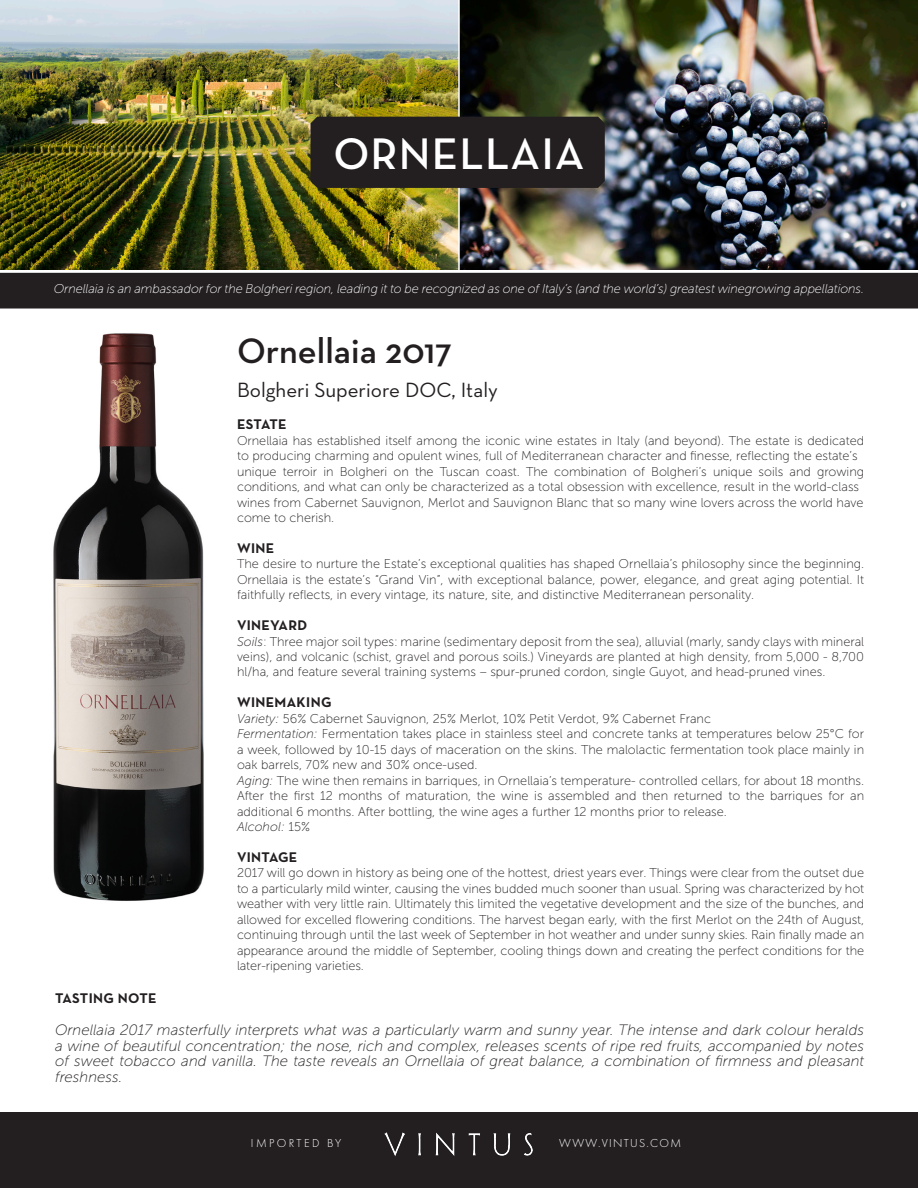
<style>
.page{position:relative;width:918px;height:1188px;background:#fff}
.page>*{position:absolute;margin:0;border:0;box-sizing:border-box;transform-origin:0 0}
.t1{font:600 45px "Neutraface Text";letter-spacing:.025em;color:#fff}
.t2{font:600 36px "Neutraface Text";color:#231f20}
.t3{font:21px "Neutraface Text";color:#231f20}
.t4{font:italic 15px/15.8px "Museo Sans 100";color:#231f20;text-align:justify}
.t5{font:700 14.25px "Neutraface Text";letter-spacing:.025em;color:#231f20}
.t6{font:12.75px/15.5px "Museo Sans 100";color:#231f20;text-align:justify}
.t7{font:italic 12.75px "Museo Sans 100";letter-spacing:-.01em;color:#fff}
.t8{font:italic 12.75px "Museo Sans 100";color:#231f20}
.t9{font:300 12px "Futura PT";letter-spacing:.11em;color:#fff}
.t10{font:300 12px "Futura PT";letter-spacing:.2em;color:#fff}
.s1{font-style:italic}
.s2{font-style:normal}
</style>
<div class="page">
<img style="left:0;top:0;width:918px;height:270px">
<div style="left:1px;top:274px;width:916px;height:34px;background:#231f20"></div>
<div style="left:0;top:273px;width:918px;height:36px;border:2px solid #231f20"></div>
<hr style="left:458px;top:0;width:2px;height:270px;background:#fff">
<div style="left:310px;top:117px;width:295px;height:71px;background:#231f20"></div>
<div style="left:0;top:1112px;width:918px;height:76px;background:#231f20"></div>
<img style="left:384px;top:1133px;width:148px;height:24px">
<img style="left:53px;top:333px;width:151px;height:568px">
<p class="t1" style="left:333px;top:126px;width:253px">ORNELLAIA</p>
<p class="t7" style="left:54px;top:282px;width:812px">Ornellaia is an ambassador for the Bolgheri region, leading it to be recognized as one of Italy’s (and the world’s) greatest winegrowing appellations.</p>
<p class="t2" style="left:237px;top:328px;width:217px">Ornellaia 2017</p>
<p class="t3" style="left:237px;top:376px;width:262px">Bolgheri Superiore DOC, Italy</p>
<p class="t5" style="left:237px;top:415px;width:51px">ESTATE</p>
<p class="t6" style="left:237px;top:433px;width:629px">Ornellaia has established itself among the iconic wine estates in Italy (and beyond). The estate is dedicated to producing charming and opulent wines, full of Mediterranean character and finesse, reflecting the estate’s</p>
<p class="t6" style="left:237px;top:464px;width:629px">unique terroir in Bolgheri on the Tuscan coast. The combination of Bolgheri’s unique soils and growing conditions, and what can only be characterized as a total obsession with excellence, result in the world-class</p>
<p class="t6" style="left:237px;top:495px;width:628px">wines from Cabernet Sauvignon, Merlot and Sauvignon Blanc that so many wine lovers across the world have</p>
<p class="t6" style="left:237px;top:510px;width:99px">come to cherish.</p>
<p class="t5" style="left:237px;top:539px;width:39px">WINE</p>
<p class="t6" style="left:237px;top:556px;width:629px">The desire to nurture the Estate’s exceptional qualities has shaped Ornellaia’s philosophy since the beginning.<br>Ornellaia is the estate’s “Grand Vin”, with exceptional balance, power, elegance, and great aging potential. It faithfully reflects, in every vintage, its nature, site, and distinctive Mediterranean personality.</p>
<p class="t5" style="left:237px;top:616px;width:72px">VINEYARD</p>
<p class="t6" style="left:237px;top:634px;width:629px"><span class="s1">Soils</span>: Three major soil types: marine (sedimentary deposit from the sea), alluvial (marly, sandy clays with mineral veins), and volcanic (schist, gravel and porous soils.) Vineyards are planted at high density, from 5,000 - 8,700 hl/ha, and feature several training systems – spur-pruned cordon, single Guyot, and head-pruned vines.</p>
<p class="t5" style="left:237px;top:693px;width:96px">WINEMAKING</p>
<p class="t6" style="left:237px;top:711px;width:476px"><span class="s1">Variety:</span> 56% Cabernet Sauvignon, 25% Merlot, 10% Petit Verdot, 9% Cabernet Franc</p>
<p class="t6" style="left:237px;top:726px;width:629px"><span class="s1">Fermentation:</span> Fermentation takes place in stainless steel and concrete tanks at temperatures below 25°C for a week, followed by 10-15 days of maceration on the skins. The malolactic fermentation took place mainly in oak barrels, 70% new and 30% once-used.</p>
<p class="t6" style="left:237px;top:773px;width:629px"><span class="s1">Aging:</span> The wine then remains in barriques, in Ornellaia’s temperature- controlled cellars, for about 18 months.<br>After the first 12 months of maturation, the wine is assembled and then returned to the barriques for an additional 6 months. After bottling, the wine ages a further 12 months prior to release.</p>
<p class="t8" style="left:237px;top:820px;width:75px">Alcohol: <span class="s2">15%</span></p>
<p class="t5" style="left:237px;top:848px;width:62px">VINTAGE</p>
<p class="t6" style="left:237px;top:865px;width:629px">2017 will go down in history as being one of the hottest, driest years ever. Things were clear from the outset due to a particularly mild winter, causing the vines budded much sooner than usual. Spring was characterized by hot weather with very little rain. Ultimately this limited the vegetative development and the size of the bunches, and allowed for excelled flowering conditions. The harvest began early, with the first Merlot on the 24th of August, continuing through until the last week of September in hot weather and under sunny skies. Rain finally made an appearance around the middle of September, cooling things down and creating the perfect conditions for the later-ripening varieties.</p>
<p class="t5" style="left:55px;top:989px;width:103px">TASTING NOTE</p>
<p class="t4" style="left:55px;top:1022px;width:811px">Ornellaia 2017 masterfully interprets what was a particularly warm and sunny year. The intense and dark colour heralds a wine of beautiful concentration; the nose, rich and complex, releases scents of ripe red fruits, accompanied by notes of sweet tobacco and vanilla. The taste reveals an Ornellaia of great balance, a combination of firmness and pleasant freshness.</p>
<p class="t10" style="left:251px;top:1137px;width:92px">IMPORTED BY</p>
<p class="t9" style="left:559px;top:1137px;width:123px">WWW.VINTUS.COM</p>
</div>
